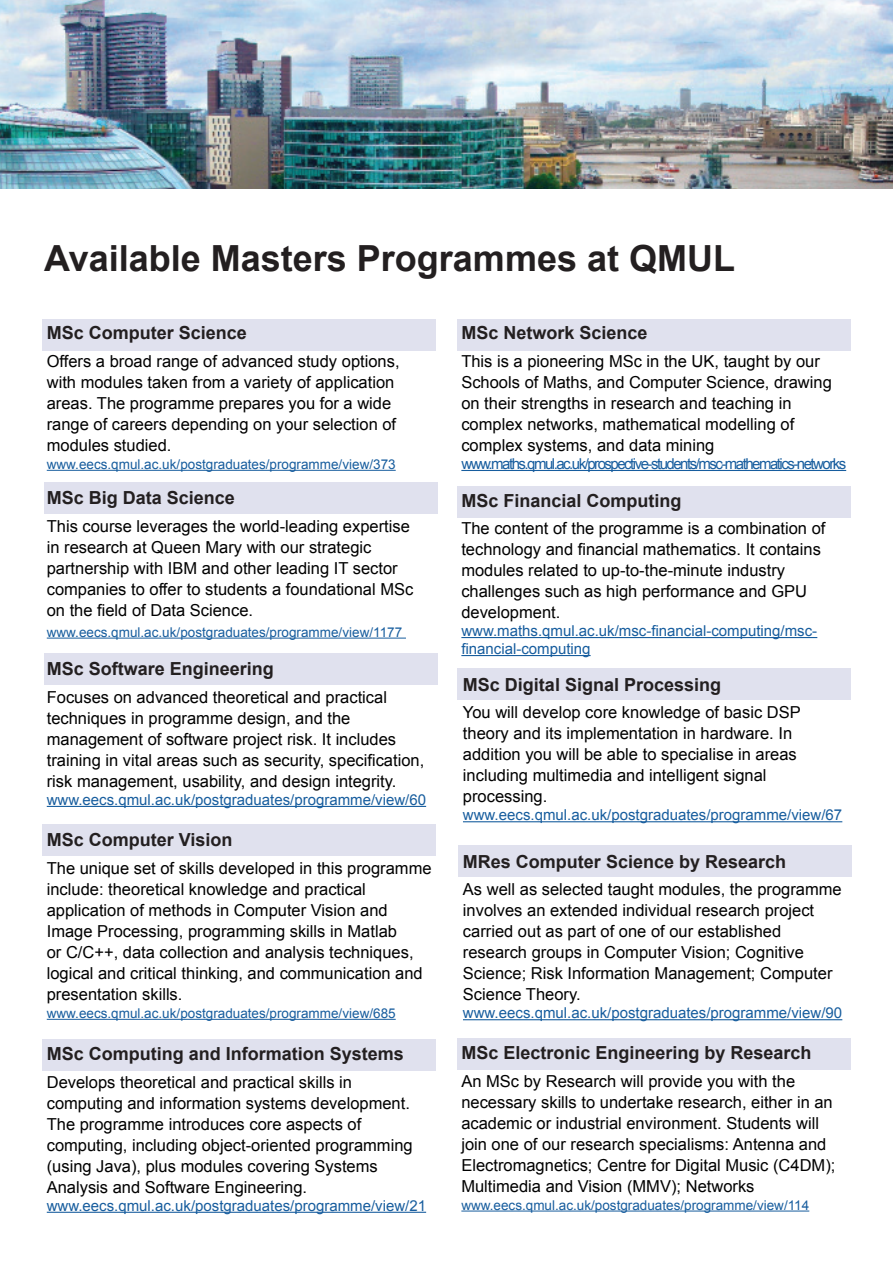
<style>
.page{position:relative;width:893px;height:1263px;background:#fff}
.page>*{position:absolute;margin:0;border:0;box-sizing:border-box;transform-origin:0 0}
.Text{font:700 36px "Arial";color:#231f20}
.bold_gap{font:700 18px "Arial";color:#231f20}
.Text-2{font:16.5px/21px "Arial";color:#000}
.Text-3{font:15px/18px "Arial";color:#175d9e}
.Text-4{font:15px "Arial";letter-spacing:-.1em;color:#175d9e}
.Text-5{font:13.5px "Arial";color:#175d9e}
</style>
<div class="page">
<div style="left:457px;top:1037px;width:393px;height:32px;background:#e0e1ee"></div>
<div style="left:459px;top:844px;width:393px;height:32px;background:#e0e1ee"></div>
<div style="left:457px;top:668px;width:393px;height:31px;background:#e0e1ee"></div>
<div style="left:457px;top:486px;width:393px;height:32px;background:#e0e1ee"></div>
<div style="left:457px;top:319px;width:393px;height:32px;background:#e0e1ee"></div>
<div style="left:43px;top:1038px;width:393px;height:32px;background:#e0e1ee"></div>
<div style="left:43px;top:824px;width:393px;height:32px;background:#e0e1ee"></div>
<div style="left:44px;top:653px;width:393px;height:32px;background:#e0e1ee"></div>
<div style="left:43px;top:319px;width:393px;height:32px;background:#e0e1ee"></div>
<div style="left:44px;top:482px;width:393px;height:31px;background:#e0e1ee"></div>
<img style="left:0;top:0;width:893px;height:188px">
<hr style="left:47px;top:806px;width:379px;height:1px;background:#175d9e">
<hr style="left:463px;top:1019px;width:379px;height:1px;background:#175d9e">
<hr style="left:461px;top:637px;width:356px;height:1px;background:#175d9e">
<hr style="left:461px;top:655px;width:130px;height:1px;background:#175d9e">
<hr style="left:47px;top:1212px;width:379px;height:1px;background:#175d9e">
<hr style="left:47px;top:470px;width:349px;height:1px;background:#175d9e">
<hr style="left:47px;top:1019px;width:349px;height:1px;background:#175d9e">
<hr style="left:47px;top:638px;width:359px;height:1px;background:#175d9e">
<hr style="left:463px;top:821px;width:379px;height:1px;background:#175d9e">
<hr style="left:461px;top:1210px;width:348px;height:1px;background:#175d9e">
<hr style="left:461px;top:470px;width:385px;height:1px;background:#175d9e">
<p class="Text" style="left:44px;top:233px;width:692px">Available Masters Programmes at QMUL</p>
<p class="bold_gap" style="left:47px;top:320px;width:202px">MSc Computer Science</p>
<p class="Text-2" style="left:47px;top:350px;width:354px">Offers a broad range of advanced study options, with modules taken from a variety of application areas. The programme prepares you for a wide range of careers depending on your selection of modules studied.</p>
<p class="Text-5" style="left:47px;top:455px;width:350px">www.eecs.qmul.ac.uk/postgraduates/programme/view/373</p>
<p class="bold_gap" style="left:47px;top:485px;width:190px">MSc Big Data Science</p>
<p class="Text-2" style="left:47px;top:515px;width:368px">This course leverages the world-leading expertise in research at Queen Mary with our strategic partnership with IBM and other leading IT sector companies to offer to students a foundational MSc on the field of Data Science.</p>
<p class="Text-5" style="left:47px;top:623px;width:357px">www.eecs.qmul.ac.uk/postgraduates/programme/view/1177</p>
<p class="bold_gap" style="left:47px;top:656px;width:229px">MSc Software Engineering</p>
<p class="Text-2" style="left:47px;top:686px;width:379px">Focuses on advanced theoretical and practical techniques in programme design, and the management of software project risk. It includes training in vital areas such as security, specification, risk management, usability, and design integrity.</p>
<p class="Text-3" style="left:47px;top:790px;width:381px">www.eecs.qmul.ac.uk/postgraduates/programme/view/60</p>
<p class="bold_gap" style="left:47px;top:827px;width:187px">MSc Computer Vision</p>
<p class="Text-2" style="left:47px;top:857px;width:386px">The unique set of skills developed in this programme include: theoretical knowledge and practical application of methods in Computer Vision and Image Processing, programming skills in Matlab<br>or C/C++, data collection and analysis techniques, logical and critical thinking, and communication and presentation skills.</p>
<p class="Text-5" style="left:47px;top:1004px;width:350px">www.eecs.qmul.ac.uk/postgraduates/programme/view/685</p>
<p class="bold_gap" style="left:47px;top:1041px;width:359px">MSc Computing and Information Systems</p>
<p class="Text-2" style="left:47px;top:1071px;width:367px">Develops theoretical and practical skills in computing and information systems development.<br>The programme introduces core aspects of computing, including object-oriented programming (using Java), plus modules covering Systems Analysis and Software Engineering.</p>
<p class="Text-3" style="left:47px;top:1196px;width:381px">www.eecs.qmul.ac.uk/postgraduates/programme/view/21</p>
<p class="bold_gap" style="left:461px;top:320px;width:188px">MSc Network Science</p>
<p class="Text-2" style="left:461px;top:350px;width:372px">This is a pioneering MSc in the UK, taught by our Schools of Maths, and Computer Science, drawing on their strengths in research and teaching in complex networks, mathematical modelling of complex systems, and data mining</p>
<p class="Text-4" style="left:461px;top:453px;width:387px">www.maths.qmul.ac.uk/prospective-students/msc-mathematics-networks</p>
<p class="bold_gap" style="left:461px;top:488px;width:222px">MSc Financial Computing</p>
<p class="Text-2" style="left:461px;top:517px;width:366px">The content of the programme is a combination of technology and financial mathematics. It contains modules related to up-to-the-minute industry challenges such as high performance and GPU development.</p>
<p class="Text-3" style="left:461px;top:622px;width:357px">www.maths.qmul.ac.uk/msc-financial-computing/msc&shy;financial-computing</p>
<p class="bold_gap" style="left:463px;top:672px;width:260px">MSc Digital Signal Processing</p>
<p class="Text-2" style="left:463px;top:702px;width:339px">You will develop core knowledge of basic DSP theory and its implementation in hardware. In addition you will be able to specialise in areas including multimedia and intelligent signal processing.</p>
<p class="Text-3" style="left:463px;top:806px;width:381px">www.eecs.qmul.ac.uk/postgraduates/programme/view/67</p>
<p class="bold_gap" style="left:463px;top:849px;width:325px">MRes Computer Science by Research</p>
<p class="Text-2" style="left:463px;top:879px;width:380px">As well as selected taught modules, the programme involves an extended individual research project carried out as part of one of our established research groups in Computer Vision; Cognitive Science; Risk Information Management; Computer Science Theory.</p>
<p class="Text-3" style="left:463px;top:1004px;width:381px">www.eecs.qmul.ac.uk/postgraduates/programme/view/90</p>
<p class="bold_gap" style="left:461px;top:1040px;width:352px">MSc Electronic Engineering by Research</p>
<p class="Text-2" style="left:461px;top:1070px;width:376px">An MSc by Research will provide you with the necessary skills to undertake research, either in an academic or industrial environment. Students will join one of our research specialisms: Antenna and Electromagnetics; Centre for Digital Music (C4DM); Multimedia and Vision (MMV); Networks</p>
<p class="Text-5" style="left:461px;top:1195px;width:349px">www.eecs.qmul.ac.uk/postgraduates/programme/view/114</p>
</div>
